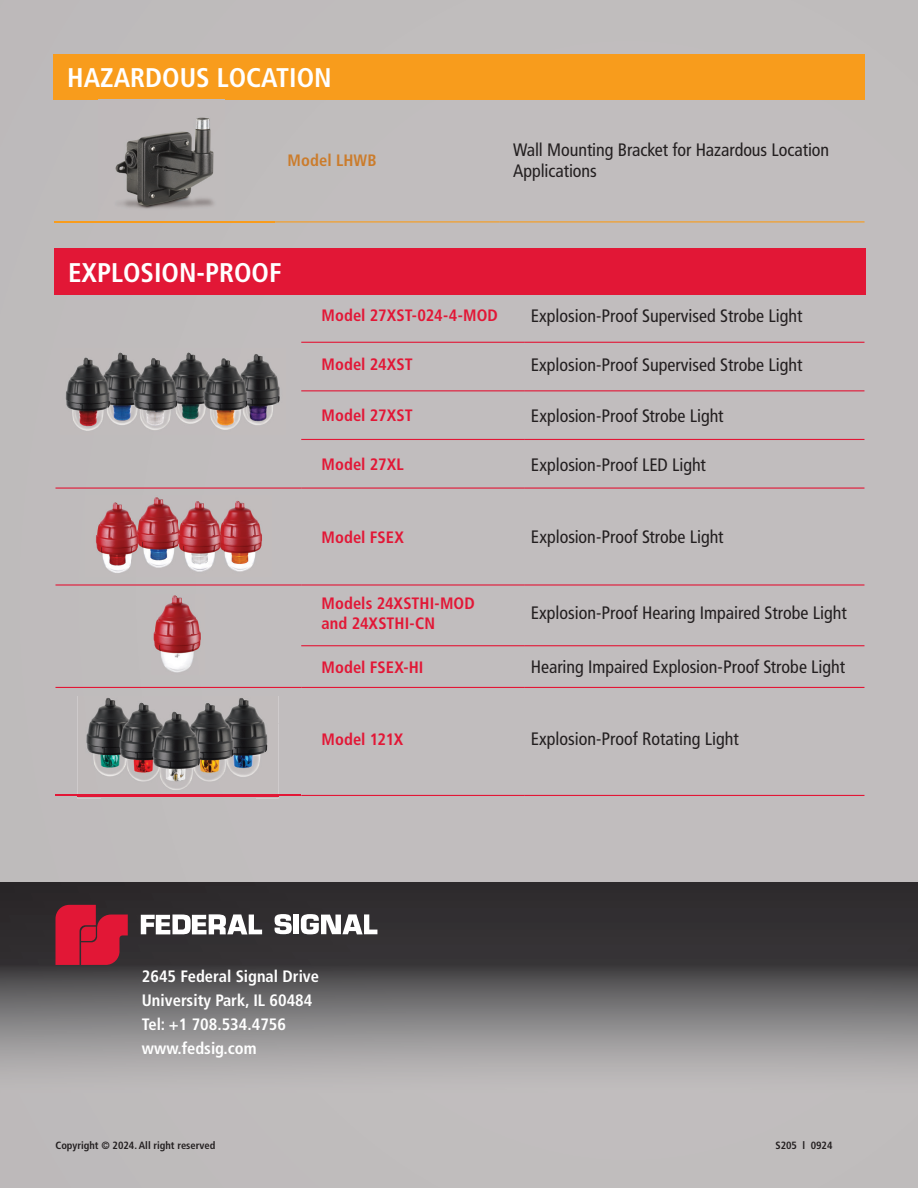
<style>
.page{position:relative;width:918px;height:1188px;background:#fff}
.page>*{position:absolute;margin:0;border:0;box-sizing:border-box;transform-origin:0 0}
.t1{font:700 condensed 27px "Frutiger LT Std";color:#fff}
.t2{font:condensed 18px/21.6px "Frutiger LT Std";color:#231f20}
.t3{font:700 condensed 16.5px/19.8px "Frutiger LT Std";letter-spacing:.005em;color:#e21736}
.t4{font:700 condensed 16.5px/24px "Frutiger LT Std";color:#fff}
.t5{font:700 condensed 16.5px "Frutiger LT Std";letter-spacing:.005em;color:#cb7c2c}
.t6{font:700 condensed 10.5px "Frutiger LT Std";color:#231f20}
</style>
<div class="page">
<div style="left:0;top:103px;width:101px;height:779px;background:#bebbbb"></div>
<div style="left:204px;top:103px;width:561px;height:258px;background:#c1bdbe"></div>
<div style="left:765px;top:103px;width:153px;height:779px;background:#c1bdbe"></div>
<div style="left:101px;top:222px;width:103px;height:126px;background:#bfbcbc"></div>
<div style="left:255px;top:361px;width:511px;height:521px;background:#c1bdbe"></div>
<div style="left:101px;top:435px;width:154px;height:61px;background:#c0bdbd"></div>
<img style="left:151px;top:594px;width:53px;height:102px">
<img style="left:0;top:882px;width:918px;height:306px">
<svg style="left:56px;top:905px;width:72px;height:60px;background:#c01a34"></svg>
<svg style="left:275px;top:914px;width:17px;height:20px"></svg>
<div style="left:294px;top:914px;width:5px;height:20px;background:#fff"></div>
<svg style="left:301px;top:914px;width:76px;height:20px"></svg>
<svg style="left:141px;top:914px;width:121px;height:20px"></svg>
<div style="left:54px;top:248px;width:812px;height:47px;background:#e21736"></div>
<hr style="left:301px;top:439px;width:224px;height:1px;background:#e21736">
<hr style="left:525px;top:439px;width:339px;height:1px;background:#e21736">
<hr style="left:301px;top:488px;width:224px;height:1px;background:#e21736">
<hr style="left:525px;top:488px;width:339px;height:1px;background:#e21736">
<hr style="left:301px;top:342px;width:224px;height:1px;background:#e21736">
<hr style="left:525px;top:342px;width:339px;height:1px;background:#e21736">
<hr style="left:301px;top:390px;width:224px;height:1px;background:#e21736">
<hr style="left:525px;top:390px;width:339px;height:1px;background:#e21736">
<hr style="left:56px;top:488px;width:245px;height:1px;background:#e21736">
<hr style="left:56px;top:584px;width:245px;height:2px;background:#e21736">
<hr style="left:301px;top:584px;width:224px;height:2px;background:#e21736">
<hr style="left:525px;top:584px;width:339px;height:2px;background:#e21736">
<hr style="left:301px;top:687px;width:224px;height:1px;background:#e21736">
<hr style="left:525px;top:687px;width:339px;height:1px;background:#e21736">
<hr style="left:301px;top:645px;width:224px;height:1px;background:#e21736">
<hr style="left:525px;top:645px;width:339px;height:1px;background:#e21736">
<hr style="left:56px;top:687px;width:245px;height:1px;background:#e21736">
<hr style="left:56px;top:795px;width:245px;height:1px;background:#e21736">
<hr style="left:301px;top:795px;width:224px;height:1px;background:#e21736">
<hr style="left:525px;top:795px;width:339px;height:1px;background:#e21736">
<img style="left:86px;top:496px;width:185px;height:80px">
<img style="left:77px;top:696px;width:201px;height:103px">
<img style="left:77px;top:795px;width:201px;height:1px">
<div style="left:53px;top:54px;width:812px;height:46px;background:#f89c1c"></div>
<hr style="left:54px;top:221px;width:220px;height:1px;background:#f89c1c">
<hr style="left:274px;top:221px;width:226px;height:1px;background:#f89c1c">
<hr style="left:500px;top:221px;width:365px;height:1px;background:#f89c1c">
<img style="left:98px;top:100px;width:127px;height:121px">
<img style="left:60px;top:348px;width:225px;height:87px">
<h1 class="t1" style="left:67px;top:62px;width:266px">HAZARDOUS LOCATION</h1>
<p class="t5" style="left:288px;top:151px;width:91px">Model LHWB</p>
<p class="t2" style="left:513px;top:139px;width:318px">Wall Mounting Bracket for Hazardous Location<br>Applications</p>
<h1 class="t1" style="left:68px;top:256px;width:215px">EXPLOSION-PROOF</h1>
<p class="t3" style="left:322px;top:306px;width:178px">Model 27XST-024-4-MOD</p>
<p class="t2" style="left:531px;top:305px;width:273px">Explosion-Proof Supervised Strobe Light</p>
<p class="t3" style="left:322px;top:354px;width:93px">Model 24XST</p>
<p class="t2" style="left:531px;top:354px;width:273px">Explosion-Proof Supervised Strobe Light</p>
<p class="t3" style="left:322px;top:406px;width:93px">Model 27XST</p>
<p class="t2" style="left:531px;top:405px;width:194px">Explosion-Proof Strobe Light</p>
<p class="t3" style="left:322px;top:454px;width:84px">Model 27XL</p>
<p class="t2" style="left:531px;top:454px;width:177px">Explosion-Proof LED Light</p>
<p class="t3" style="left:322px;top:527px;width:84px">Model FSEX</p>
<p class="t2" style="left:531px;top:526px;width:194px">Explosion-Proof Strobe Light</p>
<p class="t3" style="left:322px;top:593px;width:155px">Models 24XSTHI-MOD and 24XSTHI-CN</p>
<p class="t2" style="left:531px;top:602px;width:317px">Explosion-Proof Hearing Impaired Strobe Light</p>
<p class="t3" style="left:322px;top:657px;width:104px">Model FSEX-HI</p>
<p class="t2" style="left:531px;top:656px;width:316px">Hearing Impaired Explosion-Proof Strobe Light</p>
<p class="t3" style="left:322px;top:729px;width:83px">Model 121X</p>
<p class="t2" style="left:531px;top:729px;width:209px">Explosion-Proof Rotating Light</p>
<p class="t4" style="left:142px;top:965px;width:179px">2645 Federal Signal Drive<br>University Park, IL 60484<br>Tel: +1 708.534.4756 www.fedsig.com</p>
<p class="t6" style="left:56px;top:1140px;width:161px">Copyright © 2024. All right reserved</p>
<p class="t6" style="left:775px;top:1140px;width:59px">S205 l 0924</p>
</div>
